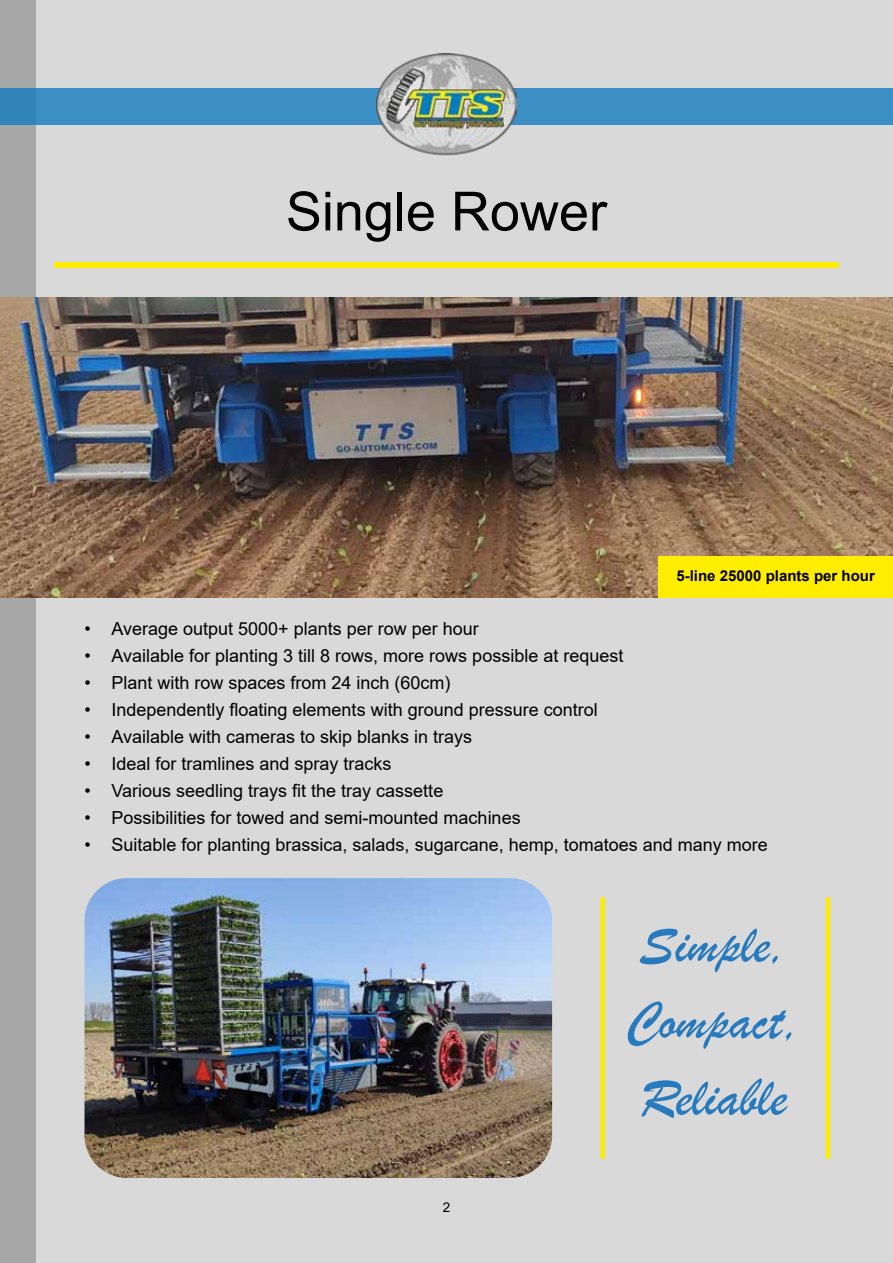
<style>
.page{position:relative;width:893px;height:1263px;background:#d9d9d9}
.page>*{position:absolute;margin:0;border:0;box-sizing:border-box;transform-origin:0 0}
.t1{font:55.5px/76.5px "Brush Script";color:#287abf}
.t2{font:54px "Arial";color:#000}
.t3{font:18px "Arial";color:#000}
.t4{font:700 15px "Arial";color:#000}
.t5{font:13.5px "Arial";color:#000}
</style>
<div class="page">
<div style="left:0;top:0;width:36px;height:1263px;background:#a8a7a7"></div>
<div style="left:0;top:89px;width:893px;height:36px;background:#3b8fc5"></div>
<img style="left:377px;top:54px;width:139px;height:102px">
<div style="left:54px;top:262px;width:785px;height:6px;background:#ffed00"></div>
<img style="left:84px;top:878px;width:468px;height:300px">
<img style="left:0;top:298px;width:893px;height:299px">
<div style="left:658px;top:556px;width:235px;height:41px;background:#ffed00"></div>
<div style="left:600px;top:897px;width:5px;height:262px;background:#ffed00"></div>
<hr style="left:826px;top:897px;width:4px;height:262px;background:#ffed00">
<h2 class="t2" style="left:286px;top:174px;width:323px">Single Rower</h2>
<p class="t4" style="left:676px;top:565px;width:200px">5-line 25000 plants per hour</p>
<p class="t3" style="left:84px;top:616px;width:396px">• Average output 5000+ plants per row per hour</p>
<p class="t3" style="left:84px;top:643px;width:540px">• Available for planting 3 till 8 rows, more rows possible at request</p>
<p class="t3" style="left:84px;top:670px;width:368px">• Plant with row spaces from 24 inch (60cm)</p>
<p class="t3" style="left:84px;top:697px;width:515px">• Independently floating elements with ground pressure control</p>
<p class="t3" style="left:84px;top:724px;width:389px">• Available with cameras to skip blanks in trays</p>
<p class="t3" style="left:84px;top:751px;width:309px">• Ideal for tramlines and spray tracks</p>
<p class="t3" style="left:84px;top:778px;width:360px">• Various seedling trays fit the tray cassette</p>
<p class="t3" style="left:84px;top:805px;width:438px">• Possibilities for towed and semi-mounted machines</p>
<p class="t3" style="left:84px;top:832px;width:685px">• Suitable for planting brassica, salads, sugarcane, hemp, tomatoes and many more</p>
<p class="t5" style="left:443px;top:1198px;width:9px">2</p>
<h1 class="t1" style="left:626px;top:907px;width:177px">Simple,<br>Compact,<br>Reliable</h1>
</div>
